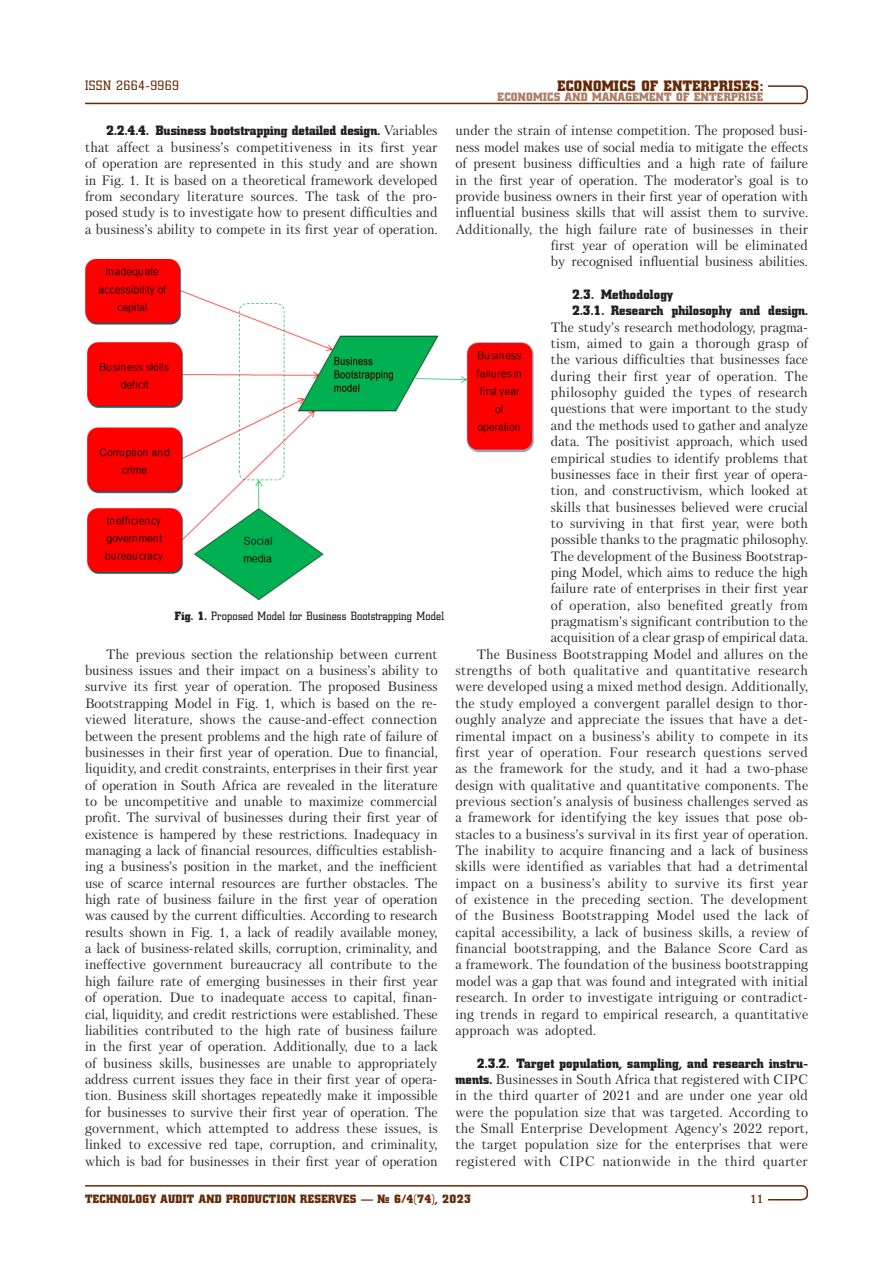
<style>
.page{position:relative;width:893px;height:1276px;background:#fff}
.page>*{position:absolute;margin:0;border:0;box-sizing:border-box;transform-origin:0 0}
.t1{font:15px "Coliseum Black C";letter-spacing:.025em;color:#642a06}
.Отсуп_англ{font:13.5px/16.4px "Petersburg C";letter-spacing:-.005em;color:#231f20;text-align:justify}
.Отсуп_англ-2{font:13.5px "Coliseum Black C";letter-spacing:.015em;color:#231f20}
.t2{font:13.5px "Coliseum C";letter-spacing:.03em;color:#642a06}
.t3{font:12px "Coliseum Black C";letter-spacing:.025em;color:#642a06}
.Подпись_рисунка{font:12px "Coliseum C";letter-spacing:.015em;color:#231f20}
.t4{font:12px "Coliseum Black C";letter-spacing:.025em;color:#ab7f67}
.t5{font:700 12px "Coliseum C";color:#642a06}
.s1{font-family:"Coliseum Black C"}
</style>
<div class="page">
<svg style="left:85px;top:1185px;width:723px;height:16px"></svg>
<svg style="left:85px;top:85px;width:723px;height:20px"></svg>
<img style="left:85px;top:258px;width:449px;height:341px">
<p class="t2" style="left:85px;top:78px;width:96px">ISSN 2664-9969</p>
<p class="Отсуп_англ" style="left:85px;top:122px;width:354px;text-indent:21px"><span class="s1">2.2.4.4. Business bootstrapping detailed design.</span> Variables that affect a business’s competitiveness in its first year of operation are represented in this study and are shown in Fig. 1. It is based on a theoretical framework developed from secondary literature sources. The task of the pro&shy;posed study is to investigate how to present difficulties and a business’s ability to compete in its first year of operation.</p>
<p class="Подпись_рисунка" style="left:175px;top:609px;width:270px"><span class="s1">Fig. 1.</span> Proposed Model for Business Bootstrapping Model</p>
<p class="Отсуп_англ" style="left:85px;top:646px;width:354px;text-indent:21px">The previous section the relationship between current business issues and their impact on a business’s ability to survive its first year of operation. The proposed Business Bootstrapping Model in Fig. 1, which is based on the re&shy;viewed literature, shows the cause-and-effect connection between the present problems and the high rate of failure of businesses in their first year of operation. Due to financial, liquidity, and credit constraints, enterprises in their first year of operation in South Africa are revealed in the literature to be uncompetitive and unable to maximize commercial profit. The survival of businesses during their first year of existence is hampered by these restrictions. Inadequacy in managing a lack of financial resources, difficulties establish&shy;ing a business’s position in the market, and the inefficient use of scarce internal resources are further obstacles. The high rate of business failure in the first year of operation was caused by the current difficulties. According to research results shown in Fig. 1, a lack of readily available money, a lack of business-related skills, corruption, criminality, and ineffective government bureaucracy all contribute to the high failure rate of emerging businesses in their first year of operation. Due to inadequate access to capital, finan&shy;cial, liquidity, and credit restrictions were established. These liabilities contributed to the high rate of business failure in the first year of operation. Additionally, due to a lack of business skills, businesses are unable to appropriately address current issues they face in their first year of opera&shy;tion. Business skill shortages repeatedly make it impossible for businesses to survive their first year of operation. The government, which attempted to address these issues, is linked to excessive red tape, corruption, and criminality, which is bad for businesses in their first year of operation</p>
<p class="t1" style="left:557px;top:77px;width:207px">ECONOMICS OF ENTERPRISES:</p>
<p class="t4" style="left:498px;top:90px;width:267px">ECONOMICS AND MANAGEMENT OF ENTERPRISE</p>
<p class="Отсуп_англ" style="left:455px;top:122px;width:354px;text-align:right">under the strain of intense competition. The proposed busi&shy;ness model makes use of social media to mitigate the effects of present business difficulties and a high rate of failure in the first year of operation. The moderator’s goal is to provide business owners in their first year of operation with influential business skills that will assist them to survive.<br>Additionally, the high failure rate of businesses in their first year of operation will be eliminated<br>by recognised influential business abilities.</p>
<p class="Отсуп_англ-2" style="left:572px;top:287px;width:102px">2.3. Methodology</p>
<p class="Отсуп_англ" style="left:551px;top:302px;width:259px;text-indent:21px"><span class="s1">2.3.1. Research philosophy and design.<br></span>The study’s research methodology, pragma&shy;tism, aimed to gain a thorough grasp of the various difficulties that businesses face during their first year of operation. The philosophy guided the types of research questions that were important to the study and the methods used to gather and analyze data. The positivist approach, which used empirical studies to identify problems that businesses face in their first year of opera&shy;tion, and constructivism, which looked at skills that businesses believed were crucial to surviving in that first year, were both possible thanks to the pragmatic philosophy.<br>The development of the Business Bootstrap&shy;ping Model, which aims to reduce the high failure rate of enterprises in their first year of operation, also benefited greatly from pragmatism’s significant contribution to the acquisition of a clear grasp of empirical data.</p>
<p class="Отсуп_англ" style="left:455px;top:646px;width:354px;text-indent:21px">The Business Bootstrapping Model and allures on the strengths of both qualitative and quantitative research were developed using a mixed method design. Additionally, the study employed a convergent parallel design to thor&shy;oughly analyze and appreciate the issues that have a det&shy;rimental impact on a business’s ability to compete in its first year of operation. Four research questions served as the framework for the study, and it had a two-phase design with qualitative and quantitative components. The previous section’s analysis of business challenges served as a framework for identifying the key issues that pose ob&shy;stacles to a business’s survival in its first year of operation.<br>The inability to acquire financing and a lack of business skills were identified as variables that had a detrimental impact on a business’s ability to survive its first year of existence in the preceding section. The development of the Business Bootstrapping Model used the lack of capital accessibility, a lack of business skills, a review of financial bootstrapping, and the Balance Score Card as a framework. The foundation of the business bootstrapping model was a gap that was found and integrated with initial research. In order to investigate intriguing or contradict&shy;ing trends in regard to empirical research, a quantitative approach was adopted.</p>
<p class="Отсуп_англ" style="left:455px;top:1054px;width:354px;text-indent:21px"><span class="s1">2.3.2. Target population, sampling, and research instru&shy;ments.</span> Businesses in South Africa that registered with CIPC in the third quarter of 2021 and are under one year old were the population size that was targeted. According to the Small Enterprise Development Agency’s 2022 report, the target population size for the enterprises that were registered with CIPC nationwide in the third quarter</p>
<p class="t3" style="left:85px;top:1191px;width:387px">TECHNOLOGY AUDIT AND PRODUCTION RESERVES — № 6/4(74), 2023</p>
<p class="t5" style="left:750px;top:1191px;width:14px">11</p>
</div>
